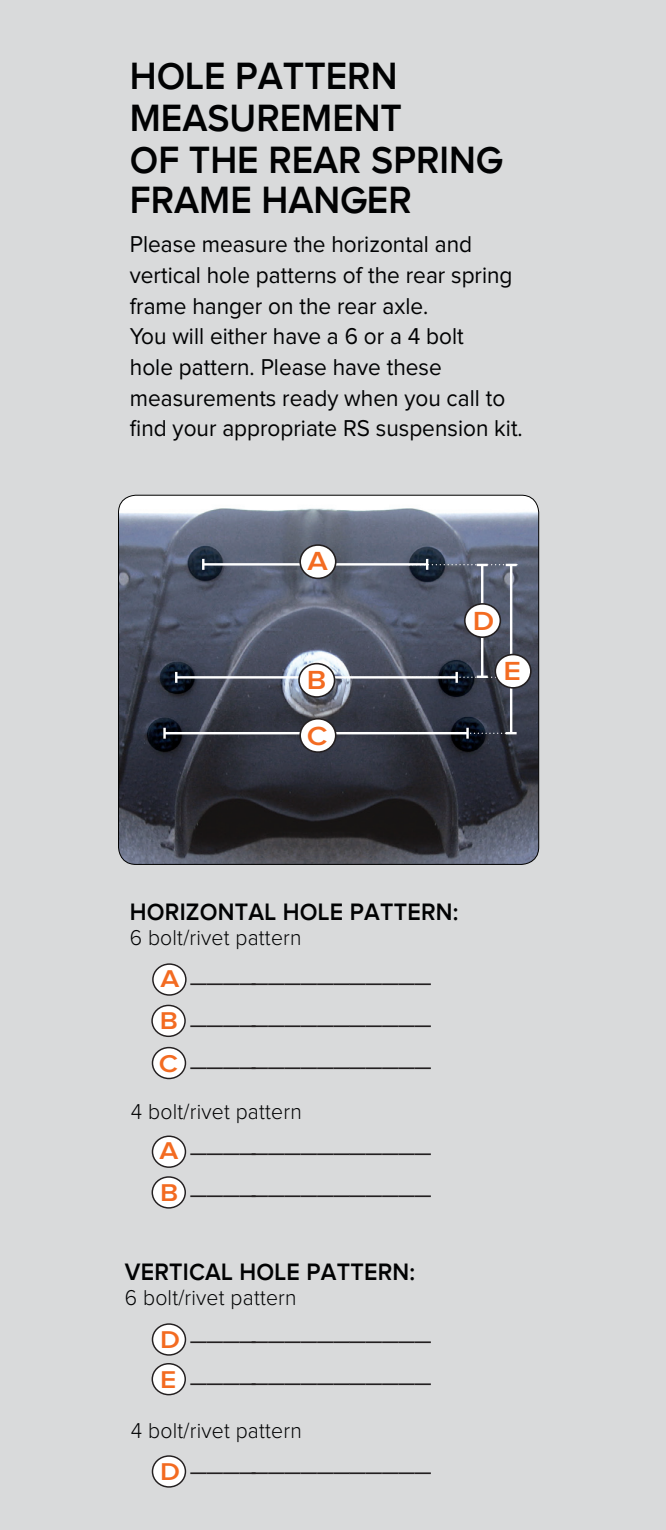
<style>
.page{position:relative;width:666px;height:1530px;background:#d9dadb}
.page>*{position:absolute;margin:0;border:0;box-sizing:border-box;transform-origin:0 0}
.t1{font:39.25px/41.5px "Proxima NW01 Alt Smbd";color:#010203;scale:.95 1}
.t2{font:32.5px "Minion Pro";color:#231f20}
.t3{font:600 27.25px "Proxima Nova";color:#f36b21;scale:1.12 1}
.t4{font:600 25.25px "Proxima Nova";color:#f36b21;scale:1.12 1}
.t5{font:24.5px "Proxima NW01 Alt Smbd";letter-spacing:.01em;color:#010203;scale:.95 1}
.t6{font:23.75px/30.8px "Proxima Nova";color:#010203;scale:.95 1}
.t7{font:300 22.25px "Proxima Nova";letter-spacing:.01em;color:#010203;scale:.95 1}
</style>
<div class="page">
<img style="left:119px;top:495px;width:420px;height:369px">
<hr style="left:203px;top:563px;width:224px;height:3px;background:#fff">
<svg style="left:202px;top:559px;width:3px;height:11px"></svg>
<hr style="left:176px;top:676px;width:281px;height:3px;background:#fff">
<svg style="left:175px;top:672px;width:2px;height:11px"></svg>
<hr style="left:481px;top:565px;width:2px;height:112px;background:#fff">
<svg style="left:409px;top:672px;width:91px;height:11px"></svg>
<hr style="left:510px;top:565px;width:2px;height:168px;background:#fff">
<svg style="left:409px;top:559px;width:108px;height:11px"></svg>
<div style="left:300px;top:545px;width:36px;height:33px;background:#fff;border-radius:50%"></div>
<div style="left:299px;top:544px;width:38px;height:35px;border:2px solid #231f20;border-radius:50%"></div>
<div style="left:465px;top:604px;width:35px;height:33px;background:#fff;border-radius:50%"></div>
<div style="left:464px;top:603px;width:37px;height:35px;border:2px solid #231f20;border-radius:50%"></div>
<div style="left:495px;top:655px;width:36px;height:33px;background:#fff;border-radius:50%"></div>
<div style="left:495px;top:654px;width:37px;height:35px;border:2px solid #231f20;border-radius:50%"></div>
<hr style="left:165px;top:732px;width:303px;height:2px;background:#fff">
<svg style="left:163px;top:728px;width:3px;height:11px"></svg>
<svg style="left:409px;top:728px;width:108px;height:11px"></svg>
<div style="left:300px;top:719px;width:36px;height:33px;background:#fff;border-radius:50%"></div>
<div style="left:299px;top:718px;width:38px;height:35px;border:2px solid #231f20;border-radius:50%"></div>
<div style="left:299px;top:664px;width:36px;height:33px;background:#fff;border-radius:50%"></div>
<div style="left:298px;top:663px;width:37px;height:35px;border:2px solid #231f20;border-radius:50%"></div>
<div style="left:152px;top:1456px;width:33px;height:31px;background:#fff;border-radius:50%"></div>
<div style="left:152px;top:1455px;width:34px;height:33px;border:1px solid #231f20;border-radius:50%"></div>
<div style="left:152px;top:1324px;width:33px;height:31px;background:#fff;border-radius:50%"></div>
<div style="left:152px;top:1323px;width:34px;height:33px;border:1px solid #231f20;border-radius:50%"></div>
<div style="left:152px;top:1364px;width:33px;height:31px;background:#fff;border-radius:50%"></div>
<div style="left:152px;top:1363px;width:34px;height:32px;border:1px solid #231f20;border-radius:50%"></div>
<div style="left:153px;top:964px;width:33px;height:31px;background:#fff;border-radius:50%"></div>
<div style="left:152px;top:963px;width:35px;height:33px;border:1px solid #231f20;border-radius:50%"></div>
<div style="left:152px;top:1048px;width:33px;height:31px;background:#fff;border-radius:50%"></div>
<div style="left:152px;top:1047px;width:34px;height:32px;border:1px solid #231f20;border-radius:50%"></div>
<div style="left:152px;top:1005px;width:33px;height:31px;background:#fff;border-radius:50%"></div>
<div style="left:151px;top:1005px;width:35px;height:32px;border:1px solid #231f20;border-radius:50%"></div>
<div style="left:152px;top:1136px;width:33px;height:31px;background:#fff;border-radius:50%"></div>
<div style="left:152px;top:1136px;width:34px;height:32px;border:1px solid #231f20;border-radius:50%"></div>
<div style="left:152px;top:1177px;width:33px;height:31px;background:#fff;border-radius:50%"></div>
<div style="left:152px;top:1176px;width:34px;height:33px;border:1px solid #231f20;border-radius:50%"></div>
<p class="t1" style="left:130px;top:54px;width:394px">HOLE PATTERN<br>MEASUREMENT<br>OF THE REAR SPRING<br>FRAME HANGER</p>
<p class="t6" style="left:130px;top:230px;width:415px">Please measure the horizontal and vertical hole patterns of the rear spring frame hanger on the rear axle.<br>You will either have a 6 or a 4 bolt<br>hole pattern. Please have these measurements ready when you call to find your appropriate RS suspension kit.</p>
<p class="t3" style="left:307px;top:545px;width:20px">A</p>
<p class="t3" style="left:307px;top:664px;width:19px">B</p>
<p class="t3" style="left:307px;top:720px;width:20px">C</p>
<p class="t3" style="left:473px;top:605px;width:21px">D</p>
<p class="t3" style="left:504px;top:655px;width:17px">E</p>
<p class="t5" style="left:130px;top:898px;width:347px">HORIZONTAL HOLE PATTERN:</p>
<p class="t7" style="left:130px;top:925px;width:182px">6 bolt/rivet pattern</p>
<p class="t4" style="left:160px;top:964px;width:18px">A</p>
<p class="t4" style="left:160px;top:1006px;width:18px">B</p>
<p class="t4" style="left:159px;top:1049px;width:19px">C</p>
<p class="t2" style="left:191px;top:949px;width:242px">_______________</p>
<p class="t2" style="left:191px;top:991px;width:242px">_______________</p>
<p class="t2" style="left:191px;top:1033px;width:242px">_______________</p>
<p class="t7" style="left:131px;top:1099px;width:181px">4 bolt/rivet pattern</p>
<p class="t4" style="left:160px;top:1136px;width:18px">A</p>
<p class="t4" style="left:160px;top:1178px;width:18px">B</p>
<p class="t2" style="left:191px;top:1119px;width:242px">_______________</p>
<p class="t2" style="left:191px;top:1161px;width:242px">_______________</p>
<p class="t5" style="left:125px;top:1258px;width:307px">VERTICAL HOLE PATTERN:</p>
<p class="t7" style="left:125px;top:1285px;width:182px">6 bolt/rivet pattern</p>
<p class="t4" style="left:160px;top:1325px;width:19px">D</p>
<p class="t4" style="left:160px;top:1365px;width:16px">E</p>
<p class="t2" style="left:191px;top:1307px;width:242px">_______________</p>
<p class="t2" style="left:191px;top:1349px;width:242px">_______________</p>
<p class="t7" style="left:131px;top:1418px;width:181px">4 bolt/rivet pattern</p>
<p class="t4" style="left:160px;top:1457px;width:19px">D</p>
<p class="t2" style="left:191px;top:1438px;width:242px">_______________</p>
</div>
